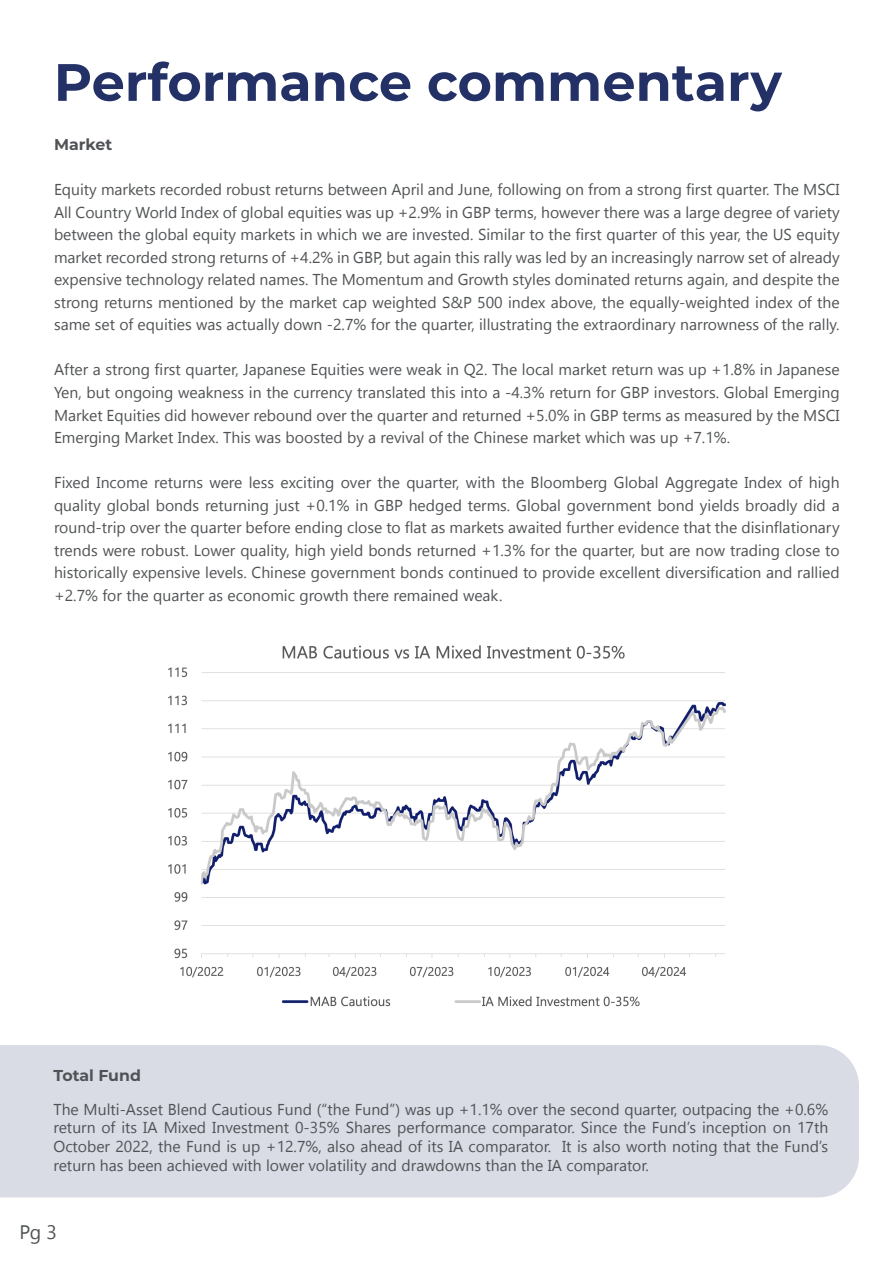
<style>
.page{position:relative;width:893px;height:1263px;background:#fff}
.page>*{position:absolute;margin:0;border:0;box-sizing:border-box;transform-origin:0 0}
._35_Bold_Left{font:700 52.5px "Montserrat";color:#233167}
.t1{font:19.5px "Gadugi";color:#505355}
._11_16_Reg_JU_Left{font:15.75px/22.5px "Gadugi";color:#505355;text-align:justify}
._11_16_Reg_JU_Left-2{font:700 15.75px "Montserrat";color:#505355}
</style>
<div class="page">
<img style="left:168px;top:645px;width:558px;height:362px">
<div style="left:0;top:1045px;width:859px;height:152px;background:#d9dce5"></div>
<p class="_35_Bold_Left" style="left:54px;top:44px;width:730px">Performance commentary</p>
<p class="_11_16_Reg_JU_Left-2" style="left:54px;top:134px;width:60px">Market</p>
<p class="_11_16_Reg_JU_Left" style="left:54px;top:179px;width:787px">Equity markets recorded robust returns between April and June, following on from a strong first quarter. The MSCI All Country World Index of global equities was up +2.9% in GBP terms, however there was a large degree of variety between the global equity markets in which we are invested. Similar to the first quarter of this year, the US equity market recorded strong returns of +4.2% in GBP, but again this rally was led by an increasingly narrow set of already expensive technology related names. The Momentum and Growth styles dominated returns again, and despite the strong returns mentioned by the market cap weighted S&amp;P 500 index above, the equally-weighted index of the same set of equities was actually down -2.7% for the quarter, illustrating the extraordinary narrowness of the rally.</p>
<p class="_11_16_Reg_JU_Left" style="left:54px;top:359px;width:787px">After a strong first quarter, Japanese Equities were weak in Q2. The local market return was up +1.8% in Japanese Yen, but ongoing weakness in the currency translated this into a -4.3% return for GBP investors. Global Emerging Market Equities did however rebound over the quarter and returned +5.0% in GBP terms as measured by the MSCI Emerging Market Index. This was boosted by a revival of the Chinese market which was up +7.1%.</p>
<p class="_11_16_Reg_JU_Left" style="left:54px;top:471px;width:787px">Fixed Income returns were less exciting over the quarter, with the Bloomberg Global Aggregate Index of high quality global bonds returning just +0.1% in GBP hedged terms. Global government bond yields broadly did a round-trip over the quarter before ending close to flat as markets awaited further evidence that the disinflationary trends were robust. Lower quality, high yield bonds returned +1.3% for the quarter, but are now trading close to historically expensive levels. Chinese government bonds continued to provide excellent diversification and rallied +2.7% for the quarter as economic growth there remained weak.</p>
<p class="_11_16_Reg_JU_Left-2" style="left:53px;top:1064px;width:89px">Total Fund</p>
<p class="_11_16_Reg_JU_Left" style="left:53px;top:1099px;width:776px;line-height:18.9px">The Multi-Asset Blend Cautious Fund (“the Fund”) was up +1.1% over the second quarter, outpacing the +0.6% return of its IA Mixed Investment 0-35% Shares performance comparator. Since the Fund’s inception on 17th October 2022, the Fund is up +12.7%, also ahead of its IA comparator. It is also worth noting that the Fund’s return has been achieved with lower volatility and drawdowns than the IA comparator.</p>
<p class="t1" style="left:19px;top:1220px;width:39px">Pg 3</p>
</div>
